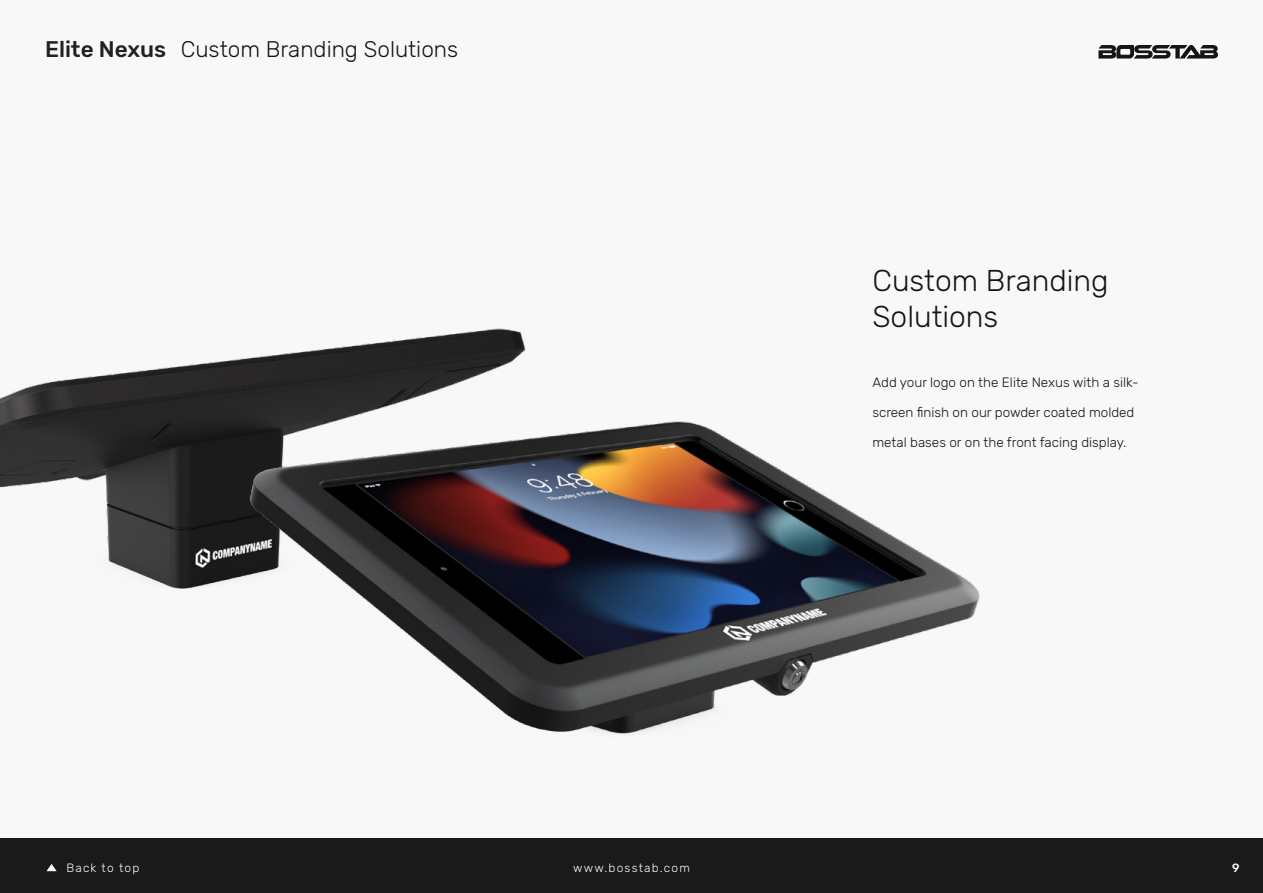
<style>
.page{position:relative;width:1263px;height:893px;background:#f9f8f8}
.page>*{position:absolute;margin:0;border:0;box-sizing:border-box;transform-origin:0 0}
.t1{font:300 30px/36px "Rubik";color:#151515}
.t2{font:300 22.5px "Rubik";color:#151515}
.t3{font:500 22.5px "Rubik";color:#241f21}
.t4{font:300 13.5px "Rubik";color:#151515}
.t5{font:300 12px "Rubik";letter-spacing:.1em;color:#f9f8f8}
.t6{font:500 12px "Rubik";color:#f9f8f8}
</style>
<div class="page">
<div style="left:0;top:839px;width:1263px;height:54px;background:#1b1a1b"></div>
<svg style="left:1098px;top:45px;width:120px;height:14px"></svg>
<svg style="left:46px;top:864px;width:11px;height:7px"></svg>
<img style="left:0;top:373px;width:125px;height:195px">
<img style="left:125px;top:328px;width:855px;height:406px">
<h2 class="t3" style="left:45px;top:36px;width:123px">Elite Nexus</h2>
<h2 class="t2" style="left:181px;top:37px;width:279px">Custom Branding Solutions</h2>
<h1 class="t1" style="left:872px;top:263px;width:238px">Custom Branding<br>Solutions</h1>
<p class="t4" style="left:872px;top:374px;width:268px">Add your logo on the Elite Nexus with a silk-</p>
<p class="t4" style="left:872px;top:404px;width:263px">screen finish on our powder coated molded</p>
<p class="t4" style="left:872px;top:434px;width:255px">metal bases or on the front facing display.</p>
<p class="t5" style="left:66px;top:861px;width:75px">Back to top</p>
<p class="t5" style="left:573px;top:861px;width:118px">www.bosstab.com</p>
<p class="t6" style="left:1232px;top:860px;width:9px">9</p>
</div>
